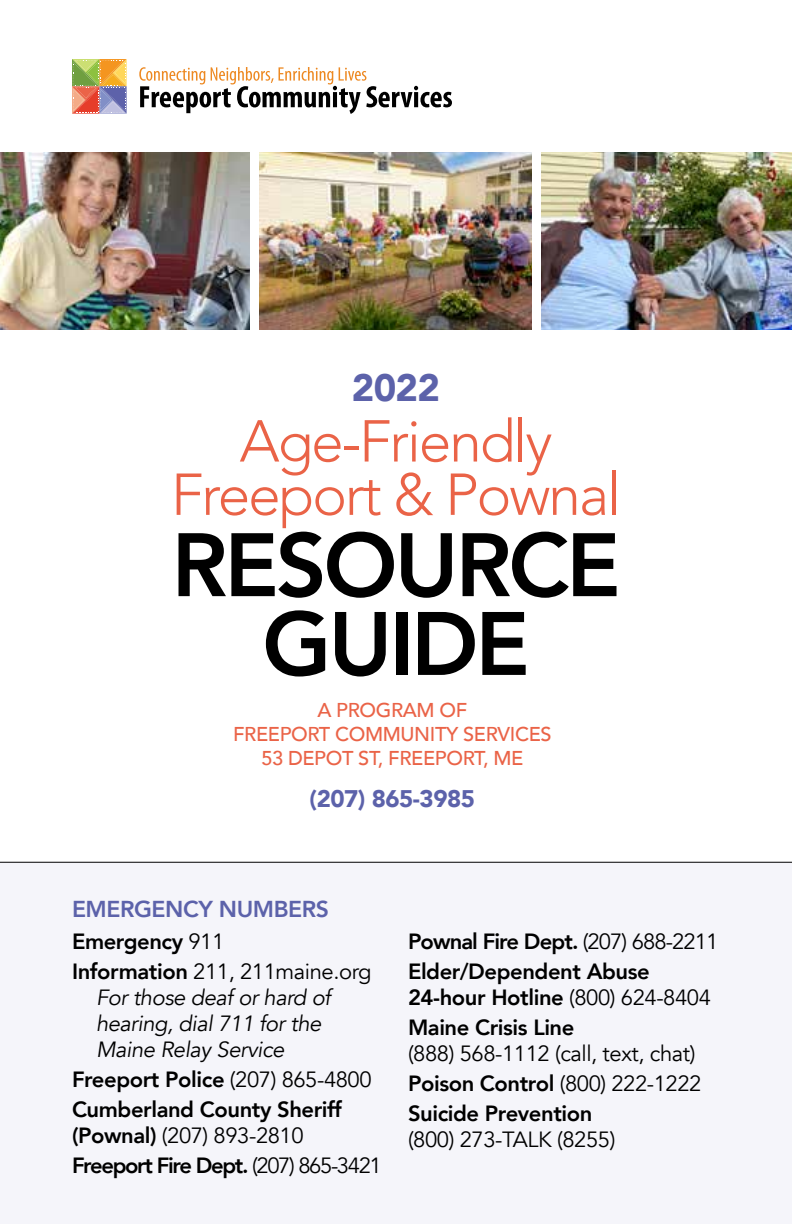
<style>
.page{position:relative;width:792px;height:1224px;background:#fff}
.page>*{position:absolute;margin:0;border:0;box-sizing:border-box;transform-origin:0 0}
.t1{font:800 89px/78.8px "Avenir";letter-spacing:-.035em;color:#000;text-align:center}
.t2{font:300 58.4px/53.4px "Avenir";letter-spacing:-.035em;color:#ea6347;text-align:center}
.t3{font:900 38px "Avenir";color:#5c62aa}
.t4{font:900 24px "Avenir";letter-spacing:-.02em;color:#5c62aa}
.t5{font:800 23px "Avenir";letter-spacing:-.02em;color:#5c62aa}
.t6{font:800 22px/30px "Avenir";letter-spacing:-.02em;color:#000}
.t7{font:22px/30px "Avenir";letter-spacing:-.02em;color:#000}
.t8{font:italic 22px/26px "Avenir";letter-spacing:-.02em;color:#000}
.t9{font:500 20px/24px "Avenir";letter-spacing:-.02em;color:#ea6347;text-align:center}
.s1{font-weight:400}
.s2{font-weight:800}
</style>
<div class="page">
<div style="left:0;top:863px;width:792px;height:361px;background:#f5f5fa"></div>
<svg style="left:72px;top:59px;width:55px;height:55px;background:#c09b6d"></svg>
<svg style="left:139px;top:67px;width:313px;height:47px"></svg>
<img style="left:0;top:153px;width:249px;height:177px">
<img style="left:259px;top:153px;width:272px;height:177px">
<img style="left:541px;top:153px;width:251px;height:177px">
<hr style="left:0;top:862px;width:792px;height:1px;background:#000">
<h3 class="t3" style="left:352px;top:355px;width:90px">2022</h3>
<h2 class="t2" style="left:171px;top:415px;width:452px">Age-Friendly<br>Freeport &amp; Pownal</h2>
<h1 class="t1" style="left:171px;top:526px;width:451px">RESOURCE<br>GUIDE</h1>
<p class="t9" style="left:233px;top:697px;width:320px">A PROGRAM OF<br>FREEPORT COMMUNITY SERVICES<br>53 DEPOT ST, FREEPORT, ME</p>
<p class="t4" style="left:310px;top:778px;width:167px">(207) 865-3985</p>
<p class="t5" style="left:72px;top:891px;width:259px">EMERGENCY NUMBERS</p>
<p class="t6" style="left:72px;top:927px;width:301px">Emergency <span class="s1">911<br></span>Information <span class="s1">211, 211maine.org</span></p>
<p class="t8" style="left:96px;top:985px;width:236px">For those deaf or hard of hearing, dial 711 for the<br>Maine Relay Service</p>
<p class="t6" style="left:72px;top:1065px;width:301px">Freeport Police <span class="s1">(207) 865-4800<br></span>Cumberland County Sheriff</p>
<p class="t7" style="left:72px;top:1121px;width:311px"><span class="s2">(Pownal)</span> (207) 893-2810<br><span class="s2">Freeport Fire Dept.</span> (207) 865-3421</p>
<p class="t6" style="left:408px;top:927px;width:312px">Pownal Fire Dept. <span class="s1">(207) 688-2211<br></span>Elder/Dependent Abuse</p>
<p class="t6" style="left:408px;top:983px;width:304px">24-hour Hotline <span class="s1">(800) 624-8404<br></span>Maine Crisis Line</p>
<p class="t7" style="left:408px;top:1039px;width:295px">(888) 568-1112 (call, text, chat)<br><span class="s2">Poison Control</span> (800) 222-1222<br><span class="s2">Suicide Prevention</span></p>
<p class="t7" style="left:408px;top:1125px;width:209px">(800) 273-TALK (8255)</p>
</div>
